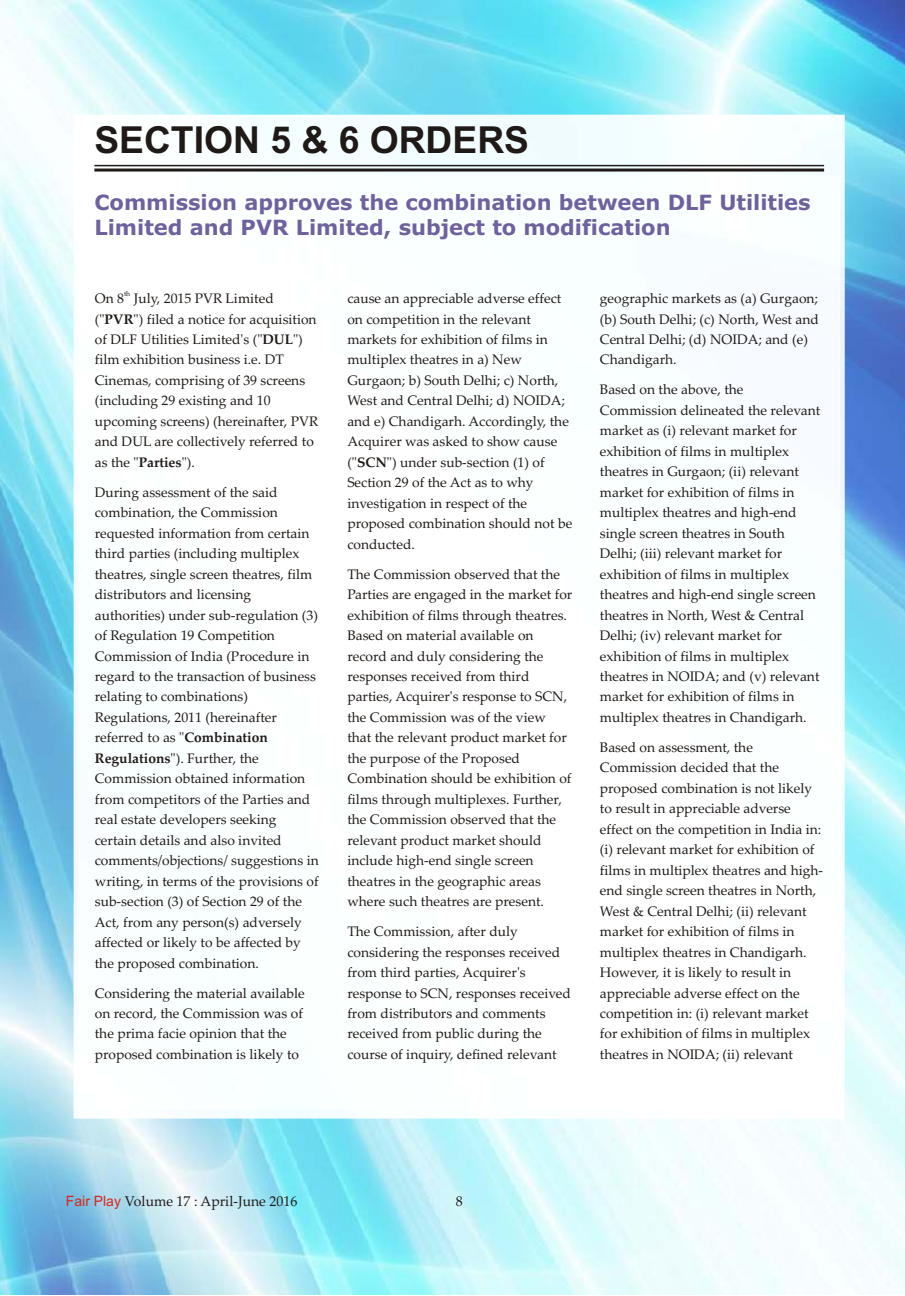
<style>
.page{position:relative;width:905px;height:1296px;background:#fff}
.page>*{position:absolute;margin:0;border:0;box-sizing:border-box;transform-origin:0 0}
.t1{font:700 37.2px "Arial";color:#1f1a17}
.t2{font:700 21px/25.5px "Verdana";color:#6e619e}
.t3{font:14.25px "Palatino Linotype";color:#1f1a17}
.t4{font:13.8px/20.5px "Palatino Linotype";color:#1f1a17}
.t5{font:6.9px "Palatino Linotype";color:#1f1a17}
.s1{font-weight:700}
.s2{font-family:"Arial";color:#d9261c}
</style>
<div class="page">
<img style="left:0;top:0;width:905px;height:1295px">
<img style="left:74px;top:115px;width:770px;height:1004px">
<img style="left:78px;top:175px;width:762px;height:934px">
<hr style="left:94px;top:165px;width:730px;height:1px;background:#1f1a17">
<hr style="left:94px;top:169px;width:730px;height:3px;background:#1f1a17">
<h1 class="t1" style="left:94px;top:126px;width:436px">SECTION 5 &amp; 6 ORDERS</h1>
<h2 class="t2" style="left:94px;top:191px;width:717px">Commission approves the combination between DLF Utilities<br>Limited and PVR Limited, subject to modification</h2>
<p class="t5" style="left:124px;top:291px;width:8px">th</p>
<p class="t4" style="left:95px;top:290px;width:225px">On 8 July, 2015 PVR Limited ("<span class="s1">PVR</span>") filed a notice for acquisition of DLF Utilities Limited's ("<span class="s1">DUL</span>") film exhibition business i.e. DT<br>Cinemas, comprising of 39 screens (including 29 existing and 10 upcoming screens) (hereinafter, PVR and DUL are collectively referred to as the "<span class="s1">Parties</span>").</p>
<p class="t4" style="left:95px;top:483px;width:225px">During assessment of the said combination, the Commission requested information from certain third parties (including multiplex theatres, single screen theatres, film distributors and licensing authorities) under sub-regulation (3) of Regulation 19 Competition Commission of India (Procedure in regard to the transaction of business relating to combinations)<br>Regulations, 2011 (hereinafter referred to as "<span class="s1">Combination Regulations</span>"). Further, the Commission obtained information from competitors of the Parties and real estate developers seeking certain details and also invited comments/objections/ suggestions in writing, in terms of the provisions of sub-section (3) of Section 29 of the Act, from any person(s) adversely affected or likely to be affected by the proposed combination.</p>
<p class="t4" style="left:95px;top:984px;width:211px">Considering the material available on record, the Commission was of the prima facie opinion that the proposed combination is likely to</p>
<p class="t4" style="left:347px;top:290px;width:226px">cause an appreciable adverse effect on competition in the relevant markets for exhibition of films in multiplex theatres in a) New<br>Gurgaon; b) South Delhi; c) North,<br>West and Central Delhi; d) NOIDA; and e) Chandigarh. Accordingly, the<br>Acquirer was asked to show cause ("<span class="s1">SCN</span>") under sub-section (1) of<br>Section 29 of the Act as to why investigation in respect of the proposed combination should not be conducted.</p>
<p class="t4" style="left:347px;top:565px;width:226px">The Commission observed that the Parties are engaged in the market for exhibition of films through theatres.<br>Based on material available on record and duly considering the responses received from third parties, Acquirer's response to SCN, the Commission was of the view that the relevant product market for the purpose of the Proposed Combination should be exhibition of films through multiplexes. Further, the Commission observed that the relevant product market should include high-end single screen theatres in the geographic areas where such theatres are present.</p>
<p class="t4" style="left:347px;top:923px;width:225px">The Commission, after duly considering the responses received from third parties, Acquirer's response to SCN, responses received from distributors and comments received from public during the course of inquiry, defined relevant</p>
<p class="t4" style="left:600px;top:290px;width:220px">geographic markets as (a) Gurgaon; (b) South Delhi; (c) North, West and<br>Central Delhi; (d) NOIDA; and (e)<br>Chandigarh.</p>
<p class="t4" style="left:600px;top:381px;width:222px">Based on the above, the Commission delineated the relevant market as (i) relevant market for exhibition of films in multiplex theatres in Gurgaon; (ii) relevant market for exhibition of films in multiplex theatres and high-end single screen theatres in South Delhi; (iii) relevant market for exhibition of films in multiplex theatres and high-end single screen theatres in North, West &amp; Central Delhi; (iv) relevant market for exhibition of films in multiplex theatres in NOIDA; and (v) relevant market for exhibition of films in multiplex theatres in Chandigarh.</p>
<p class="t4" style="left:600px;top:738px;width:225px">Based on assessment, the Commission decided that the proposed combination is not likely to result in appreciable adverse effect on the competition in India in: (i) relevant market for exhibition of films in multiplex theatres and high&shy;end single screen theatres in North, West &amp; Central Delhi; (ii) relevant market for exhibition of films in multiplex theatres in Chandigarh.<br>However, it is likely to result in appreciable adverse effect on the competition in: (i) relevant market for exhibition of films in multiplex theatres in NOIDA; (ii) relevant</p>
<p class="t3" style="left:66px;top:1196px;width:233px"><span class="s2">Fair Play</span> Volume 17 : April-June 2016</p>
<p class="t3" style="left:456px;top:1196px;width:8px">8</p>
</div>
